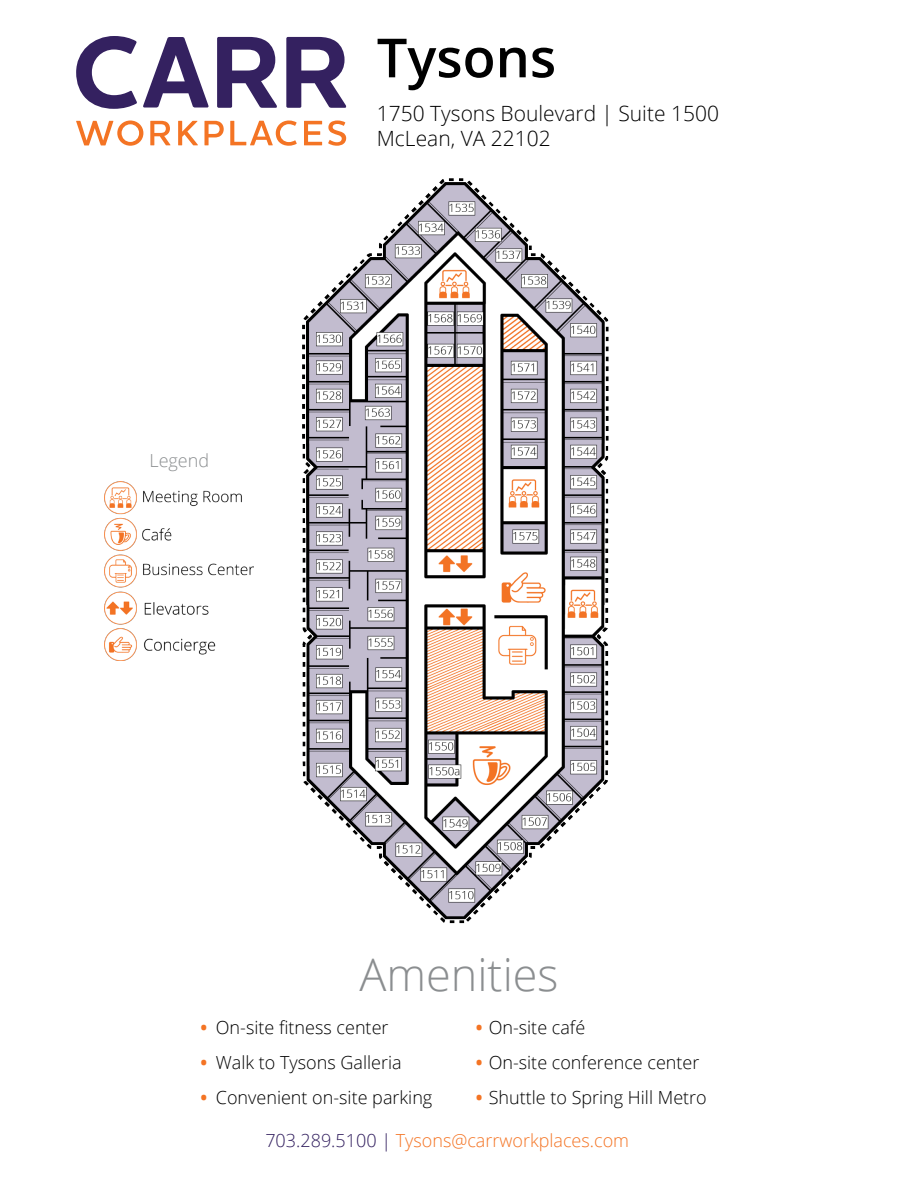
<style>
.page{position:relative;width:918px;height:1188px;background:#fff}
.page>*{position:absolute;margin:0;border:0;box-sizing:border-box;transform-origin:0 0}
.t1{font:600 54px "Open Sans";color:#000}
.t2{font:300 45px "Open Sans";color:#8b8e90}
.t3{font:300 21px/25.2px "Open Sans";color:#000}
.t4{font:300 18px/35px "Open Sans";color:#000}
.t5{font:300 18px "Open Sans";color:#f47424}
.t6{font:300 18px "Open Sans";color:#8b8e90}
.t7{font:700 18px/35px "Open Sans";color:#f47424;text-align:justify}
.s1{font-weight:700;color:#f47424}
.s2{color:#342160}
</style>
<div class="page">
<img style="left:104px;top:178px;width:505px;height:746px">
<img style="left:105px;top:482px;width:149px;height:178px">
<svg style="left:76px;top:121px;width:67px;height:25px"></svg>
<svg style="left:150px;top:121px;width:21px;height:24px"></svg>
<svg style="left:178px;top:121px;width:20px;height:24px"></svg>
<svg style="left:204px;top:121px;width:20px;height:24px"></svg>
<svg style="left:230px;top:121px;width:67px;height:25px"></svg>
<svg style="left:304px;top:121px;width:18px;height:24px"></svg>
<svg style="left:328px;top:121px;width:18px;height:25px"></svg>
<svg style="left:76px;top:36px;width:61px;height:73px"></svg>
<svg style="left:217px;top:37px;width:60px;height:71px"></svg>
<svg style="left:286px;top:37px;width:60px;height:71px"></svg>
<svg style="left:143px;top:37px;width:66px;height:71px"></svg>
<p class="t6" style="left:149px;top:448px;width:61px">Legend</p>
<h1 class="t1" style="left:377px;top:21px;width:181px">Tysons</h1>
<p class="t3" style="left:377px;top:100px;width:344px">1750 Tysons Boulevard | Suite 1500<br>McLean, VA 22102</p>
<h2 class="t2" style="left:359px;top:944px;width:201px">Amenities</h2>
<p class="t7" style="left:201px;top:1010px;width:8px">• • •</p>
<p class="t4" style="left:216px;top:1010px;width:218px">On-site fitness center<br>Walk to Tysons Galleria<br>Convenient on-site parking</p>
<p class="t4" style="left:476px;top:1010px;width:111px"><span class="s1">•</span> On-site café</p>
<p class="t4" style="left:476px;top:1045px;width:225px"><span class="s1">•</span> On-site conference center</p>
<p class="t4" style="left:476px;top:1080px;width:233px"><span class="s1">•</span> Shuttle to Spring Hill Metro</p>
<p class="t5" style="left:265px;top:1128px;width:365px"><span class="s2">703.289.5100 |</span> Tysons@carrworkplaces.com</p>
</div>
